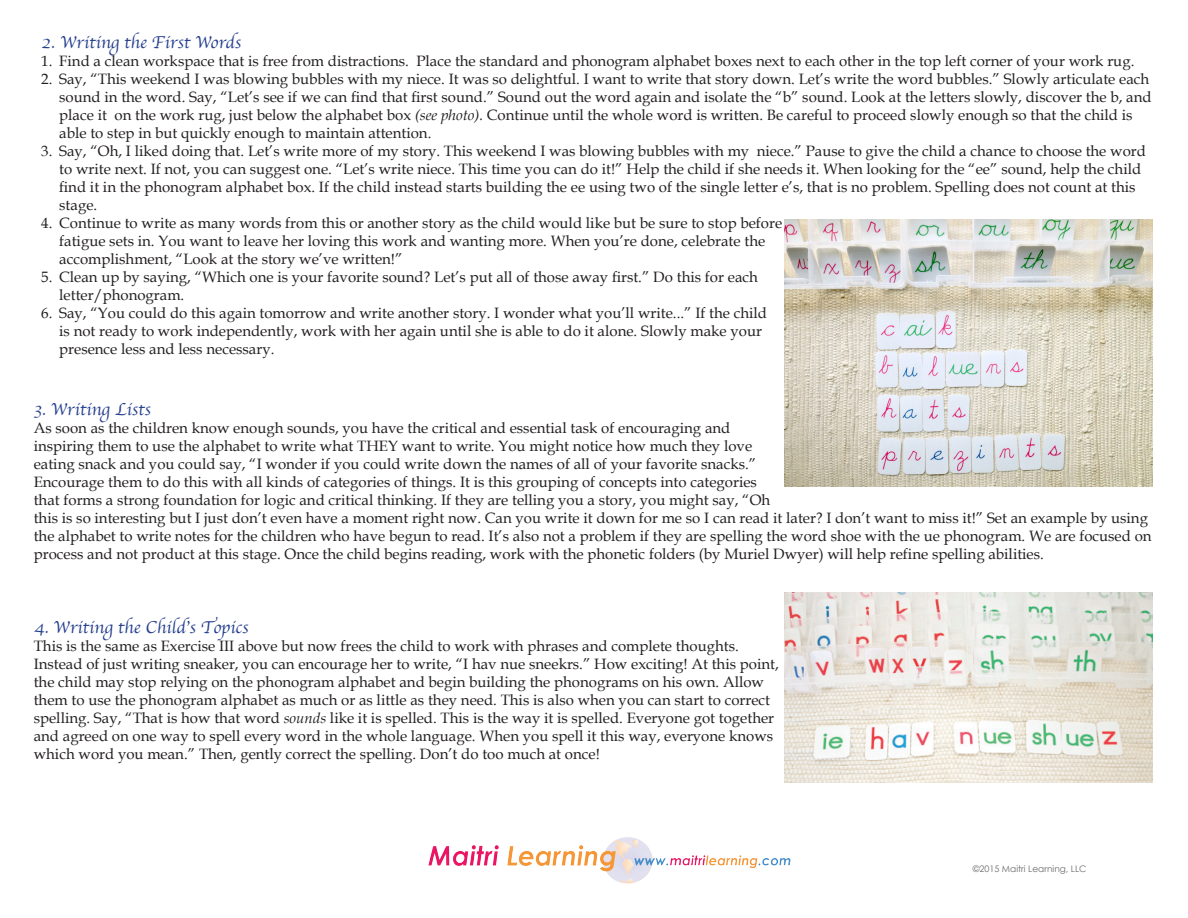
<style>
.page{position:relative;width:1188px;height:918px;background:#fff}
.page>*{position:absolute;margin:0;border:0;box-sizing:border-box;transform-origin:0 0}
.body_bullets{font:18px "Apple Chancery";color:#253f8e}
.body_bullets-2{font:15px/18px "Book Antiqua";color:#231f20}
.t1{font:9px "Century Gothic";color:#6b6b6e}
.s1{font-style:italic}
</style>
<div class="page">
<img style="left:428px;top:837px;width:363px;height:47px">
<img style="left:785px;top:219px;width:368px;height:267px">
<img style="left:785px;top:593px;width:368px;height:189px">
<p class="body_bullets" style="left:41px;top:28px;width:201px">2. Writing the First Words</p>
<p class="body_bullets-2" style="left:41px;top:52px;width:1095px">1. Find a clean workspace that is free from distractions. Place the standard and phonogram alphabet boxes next to each other in the top left corner of your work rug.</p>
<p class="body_bullets-2" style="left:59px;top:70px;width:1094px;text-indent:-18px">2. Say, “This weekend I was blowing bubbles with my niece. It was so delightful. I want to write that story down. Let’s write the word bubbles.” Slowly articulate each sound in the word. Say, “Let’s see if we can find that first sound.” Sound out the word again and isolate the “b” sound. Look at the letters slowly, discover the b, and place it on the work rug, just below the alphabet box <span class="s1">(see photo).</span> Continue until the whole word is written. Be careful to proceed slowly enough so that the child is able to step in but quickly enough to maintain attention.</p>
<p class="body_bullets-2" style="left:59px;top:142px;width:1088px;text-indent:-18px">3. Say, “Oh, I liked doing that. Let’s write more of my story. This weekend I was blowing bubbles with my niece.” Pause to give the child a chance to choose the word to write next. If not, you can suggest one. “Let’s write niece. This time you can do it!” Help the child if she needs it. When looking for the “ee” sound, help the child find it in the phonogram alphabet box. If the child instead starts building the ee using two of the single letter e’s, that is no problem. Spelling does not count at this stage.</p>
<p class="body_bullets-2" style="left:59px;top:214px;width:724px;text-indent:-18px">4. Continue to write as many words from this or another story as the child would like but be sure to stop before fatigue sets in. You want to leave her loving this work and wanting more. When you’re done, celebrate the accomplishment, “Look at the story we’ve written!”</p>
<p class="body_bullets-2" style="left:59px;top:268px;width:700px;text-indent:-18px">5. Clean up by saying, “Which one is your favorite sound? Let’s put all of those away first.” Do this for each letter/phonogram.</p>
<p class="body_bullets-2" style="left:59px;top:304px;width:709px;text-indent:-18px">6. Say, “You could do this again tomorrow and write another story. I wonder what you’ll write...” If the child is not ready to work independently, work with her again until she is able to do it alone. Slowly make your presence less and less necessary.</p>
<p class="body_bullets" style="left:34px;top:395px;width:119px">3. Writing Lists</p>
<p class="body_bullets-2" style="left:34px;top:419px;width:1119px">As soon as the children know enough sounds, you have the critical and essential task of encouraging and<br>inspiring them to use the alphabet to write what THEY want to write. You might notice how much they love<br>eating snack and you could say, “I wonder if you could write down the names of all of your favorite snacks.”<br>Encourage them to do this with all kinds of categories of things. It is this grouping of concepts into categories<br>that forms a strong foundation for logic and critical thinking. If they are telling you a story, you might say, “Oh<br>this is so interesting but I just don’t even have a moment right now. Can you write it down for me so I can read it later? I don’t want to miss it!” Set an example by using the alphabet to write notes for the children who have begun to read. It’s also not a problem if they are spelling the word shoe with the ue phonogram. We are focused on process and not product at this stage. Once the child begins reading, work with the phonetic folders (by Muriel Dwyer) will help refine spelling abilities.</p>
<p class="body_bullets" style="left:34px;top:613px;width:216px">4. Writing the Child’s Topics</p>
<p class="body_bullets-2" style="left:34px;top:637px;width:747px">This is the same as Exercise III above but now frees the child to work with phrases and complete thoughts.<br>Instead of just writing sneaker, you can encourage her to write, “I hav nue sneekrs.” How exciting! At this point, the child may stop relying on the phonogram alphabet and begin building the phonograms on his own. Allow them to use the phonogram alphabet as much or as little as they need. This is also when you can start to correct spelling. Say, “That is how that word <span class="s1">sounds</span> like it is spelled. This is the way it is spelled. Everyone got together and agreed on one way to spell every word in the whole language. When you spell it this way, everyone knows which word you mean.” Then, gently correct the spelling. Don’t do too much at once!</p>
<p class="t1" style="left:973px;top:862px;width:115px">©2015 Maitri Learning, LLC</p>
</div>
